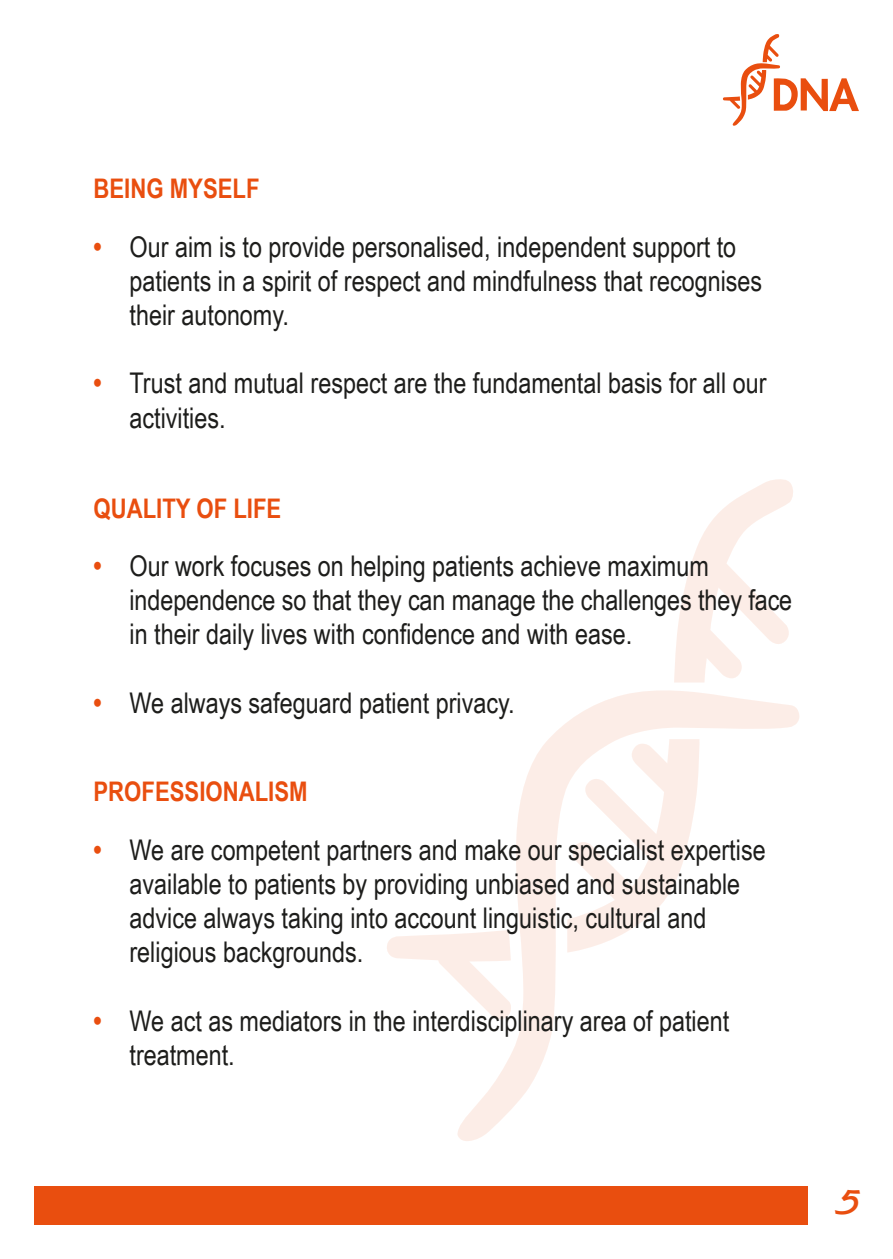
<style>
.page{position:relative;width:893px;height:1259px;background:#fff}
.page>*{position:absolute;margin:0;border:0;box-sizing:border-box;transform-origin:0 0}
.t1{font:700 36px "Van Dijk";color:#e94e0f}
.t2{font:28.5px/34.2px "Arial Narrow";color:#1d1d1b}
.head{font:700 27px "Arial Narrow";color:#e94e0f}
.s1{font-weight:700;color:#e94e0f}
</style>
<div class="page">
<svg style="left:674px;top:479px;width:119px;height:203px"></svg>
<svg style="left:457px;top:690px;width:342px;height:451px"></svg>
<svg style="left:567px;top:739px;width:133px;height:213px"></svg>
<svg style="left:387px;top:930px;width:125px;height:90px"></svg>
<div style="left:34px;top:1186px;width:774px;height:39px;background:#e94e0f"></div>
<svg style="left:723px;top:34px;width:136px;height:92px"></svg>
<p class="head" style="left:94px;top:168px;width:168px">BEING MYSELF</p>
<p class="t2" style="left:130px;top:228px;width:634px;text-indent:-36px"><span class="s1">•</span> Our aim is to provide personalised, independent support to patients in a spirit of respect and mindfulness that recognises their autonomy.</p>
<p class="t2" style="left:130px;top:365px;width:638px;text-indent:-36px"><span class="s1">•</span> Trust and mutual respect are the fundamental basis for all our activities.</p>
<p class="head" style="left:94px;top:487px;width:189px">QUALITY OF LIFE</p>
<p class="t2" style="left:130px;top:547px;width:664px;text-indent:-36px"><span class="s1">•</span> Our work focuses on helping patients achieve maximum independence so that they can manage the challenges they face in their daily lives with confidence and with ease.</p>
<p class="t2" style="left:94px;top:684px;width:423px"><span class="s1">•</span> We always safeguard patient privacy.</p>
<p class="head" style="left:94px;top:771px;width:216px">PROFESSIONALISM</p>
<p class="t2" style="left:130px;top:831px;width:638px;text-indent:-36px"><span class="s1">•</span> We are competent partners and make our specialist expertise available to patients by providing unbiased and sustainable advice always taking into account linguistic, cultural and religious backgrounds.</p>
<p class="t2" style="left:130px;top:1002px;width:601px;text-indent:-36px"><span class="s1">•</span> We act as mediators in the interdisciplinary area of patient treatment.</p>
<p class="t1" style="left:837px;top:1179px;width:23px">5</p>
</div>
